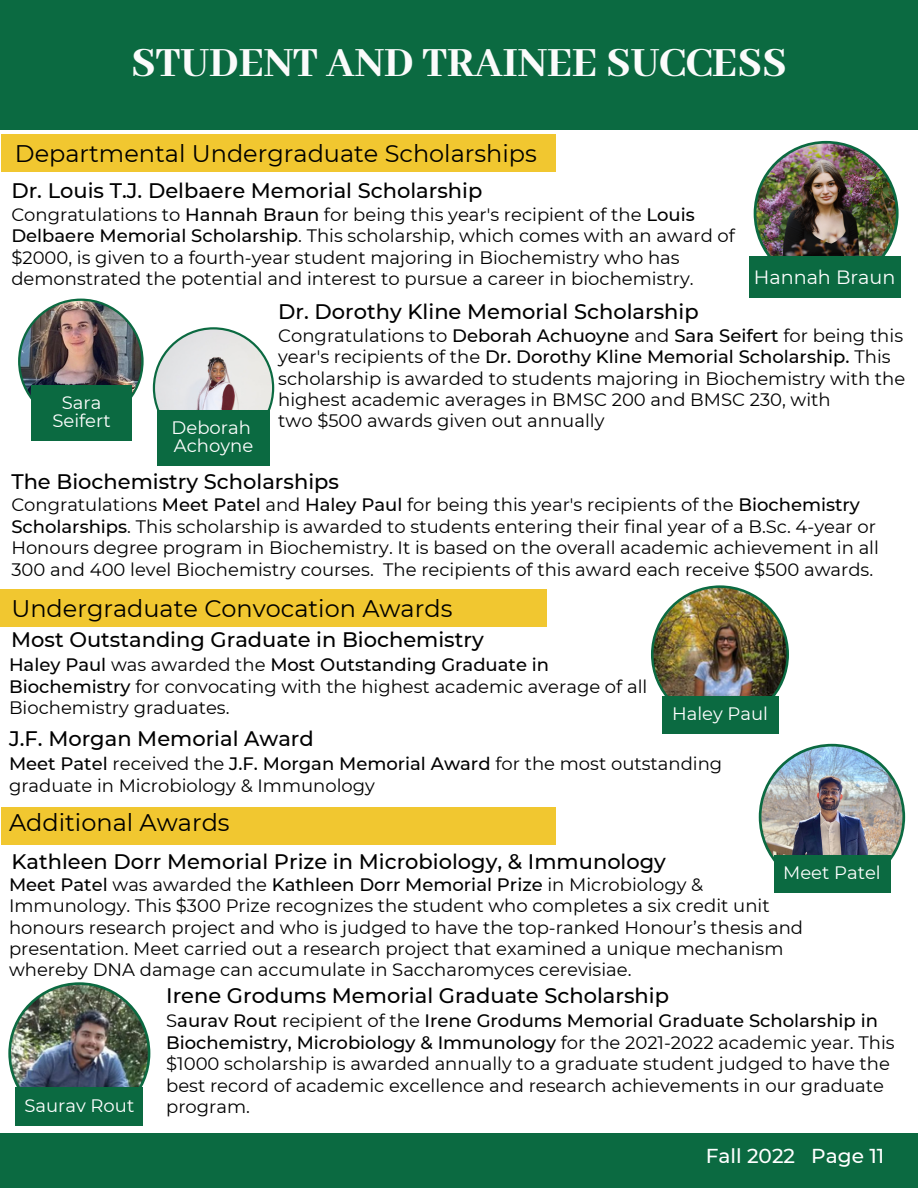
<style>
.page{position:relative;width:918px;height:1188px;background:#fff}
.page>*{position:absolute;margin:0;border:0;box-sizing:border-box;transform-origin:0 0}
.t1{font:800 45.3px "Abhaya Libre";color:#fbfbfb}
.t2{font:24px "Montserrat";color:#000}
.t3{font:500 21px "Montserrat";color:#000}
.t4{font:500 20.1px "Montserrat";color:#fff}
.t5{font:19.2px "Montserrat";color:#fff}
.t6{font:18px/21.3px "Montserrat";color:#000}
.t7{font:18px/18px "Montserrat";color:#fff;text-align:center}
.s1{font-weight:500}
</style>
<div class="page">
<div style="left:0;top:0;width:918px;height:129px;background:#0b6a41"></div>
<div style="left:0;top:1133px;width:918px;height:55px;background:#0b6a41"></div>
<div style="left:1px;top:134px;width:554px;height:37px;background:#f1c730"></div>
<div style="left:0;top:589px;width:547px;height:38px;background:#f1c730"></div>
<div style="left:1px;top:807px;width:554px;height:38px;background:#f1c730"></div>
<img style="left:759px;top:744px;width:146px;height:118px">
<img style="left:651px;top:585px;width:138px;height:111px">
<img style="left:8px;top:982px;width:142px;height:142px">
<div style="left:662px;top:696px;width:117px;height:37px;background:#0b6a41"></div>
<div style="left:774px;top:855px;width:117px;height:37px;background:#0b6a41"></div>
<div style="left:16px;top:1088px;width:127px;height:38px;background:#0b6a41"></div>
<img style="left:18px;top:299px;width:126px;height:101px">
<img style="left:754px;top:141px;width:145px;height:115px">
<div style="left:31px;top:385px;width:101px;height:55px;background:#0b6a41"></div>
<div style="left:749px;top:256px;width:152px;height:42px;background:#0b6a41"></div>
<svg style="left:153px;top:327px;width:121px;height:83px"></svg>
<div style="left:157px;top:410px;width:113px;height:55px;background:#0b6a41"></div>
<h1 class="t1" style="left:131px;top:38px;width:657px">STUDENT AND TRAINEE SUCCESS</h1>
<h2 class="t2" style="left:15px;top:139px;width:524px">Departmental Undergraduate Scholarships</h2>
<p class="t3" style="left:11px;top:178px;width:473px">Dr. Louis T.J. Delbaere Memorial Scholarship</p>
<p class="t6" style="left:11px;top:204px;width:725px">Congratulations to <span class="s1">Hannah Braun</span> for being this year's recipient of the <span class="s1">Louis Delbaere Memorial Scholarship</span>. This scholarship, which comes with an award of $2000, is given to a fourth-year student majoring in Biochemistry who has demonstrated the potential and interest to pursue a career in biochemistry.</p>
<p class="t3" style="left:278px;top:299px;width:422px">Dr. Dorothy Kline Memorial Scholarship</p>
<p class="t6" style="left:278px;top:325px;width:629px">Congratulations to <span class="s1">Deborah Achuoyne</span> and <span class="s1">Sara Seifert</span> for being this year's recipients of the <span class="s1">Dr. Dorothy Kline Memorial Scholarship.</span> This scholarship is awarded to students majoring in Biochemistry with the highest academic averages in BMSC 200 and BMSC 230, with<br>two $500 awards given out annually</p>
<p class="t5" style="left:754px;top:266px;width:143px">Hannah Braun</p>
<p class="t7" style="left:52px;top:393px;width:60px">Sara<br>Seifert</p>
<p class="t7" style="left:172px;top:418px;width:83px;text-align:left">Deborah<br>Achoyne</p>
<p class="t3" style="left:11px;top:469px;width:329px">The Biochemistry Scholarships</p>
<p class="t6" style="left:11px;top:494px;width:869px">Congratulations <span class="s1">Meet Patel</span> and <span class="s1">Haley Paul</span> for being this year's recipients of the <span class="s1">Biochemistry Scholarships</span>. This scholarship is awarded to students entering their final year of a B.Sc. 4-year or Honours degree program in Biochemistry. It is based on the overall academic achievement in all 300 and 400 level Biochemistry courses. The recipients of this award each receive $500 awards.</p>
<h2 class="t2" style="left:11px;top:594px;width:443px">Undergraduate Convocation Awards</h2>
<p class="t3" style="left:11px;top:627px;width:474px">Most Outstanding Graduate in Biochemistry</p>
<p class="t6" style="left:9px;top:654px;width:640px"><span class="s1">Haley Paul</span> was awarded the <span class="s1">Most Outstanding Graduate in<br>Biochemistry</span> for convocating with the highest academic average of all<br>Biochemistry graduates.</p>
<p class="t6" style="left:9px;top:753px;width:715px"><span class="s1">Meet Patel</span> received the <span class="s1">J.F. Morgan Memorial Award</span> for the most outstanding graduate in Microbiology &amp; Immunology</p>
<p class="t7" style="left:672px;top:704px;width:97px">Haley Paul</p>
<p class="t3" style="left:9px;top:726px;width:306px">J.F. Morgan Memorial Award</p>
<h2 class="t2" style="left:9px;top:808px;width:222px">Additional Awards</h2>
<p class="t3" style="left:11px;top:849px;width:656px">Kathleen Dorr Memorial Prize in Microbiology, &amp; Immunology</p>
<p class="t7" style="left:783px;top:863px;width:99px">Meet Patel</p>
<p class="t6" style="left:9px;top:874px;width:796px"><span class="s1">Meet Patel</span> was awarded the <span class="s1">Kathleen Dorr Memorial Prize</span> in Microbiology &amp; Immunology. This $300 Prize recognizes the student who completes a six credit unit honours research project and who is judged to have the top-ranked Honour’s thesis and presentation. Meet carried out a research project that examined a unique mechanism whereby DNA damage can accumulate in Saccharomyces cerevisiae.</p>
<p class="t7" style="left:25px;top:1097px;width:111px">Saurav Rout</p>
<p class="t3" style="left:166px;top:983px;width:504px">Irene Grodums Memorial Graduate Scholarship</p>
<p class="t6" style="left:166px;top:1010px;width:730px">S<span class="s1">aurav Rout</span> recipient of the <span class="s1">Irene Grodums Memorial Graduate Scholarship in Biochemistry, Microbiology &amp; Immunology</span> for the 2021-2022 academic year. This $1000 scholarship is awarded annually to a graduate student judged to have the best record of academic excellence and research achievements in our graduate program.</p>
<p class="t4" style="left:706px;top:1143px;width:180px">Fall 2022 Page 11</p>
</div>
